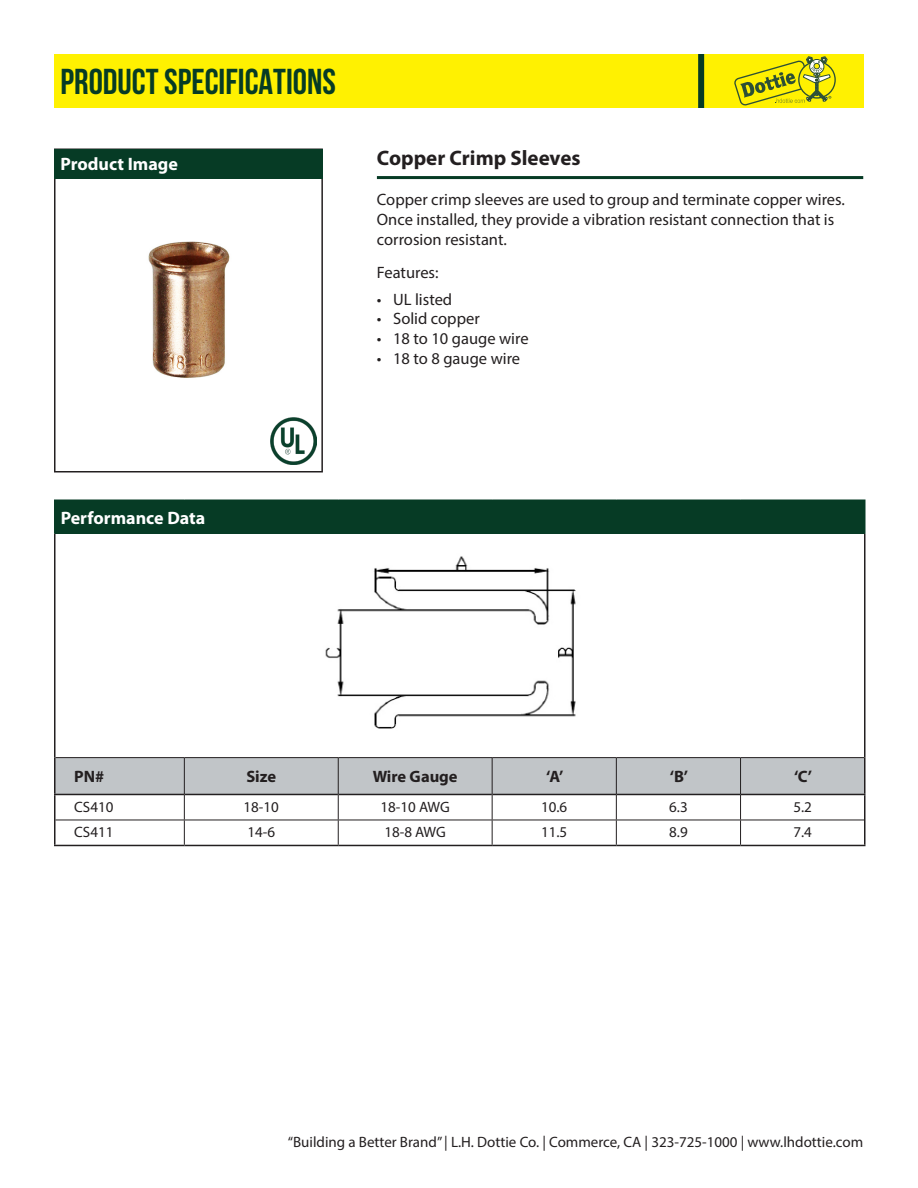
<style>
.page{position:relative;width:918px;height:1188px;background:#fff}
.page>*{position:absolute;margin:0;border:0;box-sizing:border-box;transform-origin:0 0}
.t1{font:700 36px "Bebas Neue";color:#063b25}
.t2{font:700 21px "Myriad Pro";color:#231f20}
.t3{font:700 18px "Myriad Pro";color:#fff}
.t4{font:16.5px/19.8px "Myriad Pro";color:#231f20}
.t5{font:700 16.5px "Myriad Pro";color:#231f20}
.t6{font:15px "Myriad Pro";color:#231f20}
</style>
<div class="page">
<div style="left:54px;top:148px;width:269px;height:324px;border:2px solid #231f20"></div>
<div style="left:55px;top:500px;width:810px;height:34px;background:#063b25"></div>
<hr style="left:54px;top:758px;width:2px;height:36px;background:#231f20">
<hr style="left:864px;top:758px;width:2px;height:36px;background:#231f20">
<hr style="left:54px;top:794px;width:130px;height:1px;background:#231f20">
<hr style="left:54px;top:795px;width:2px;height:25px;background:#231f20">
<hr style="left:741px;top:794px;width:125px;height:1px;background:#231f20">
<hr style="left:864px;top:795px;width:2px;height:25px;background:#231f20">
<hr style="left:54px;top:820px;width:2px;height:25px;background:#231f20">
<hr style="left:864px;top:820px;width:2px;height:25px;background:#231f20">
<hr style="left:54px;top:845px;width:130px;height:1px;background:#231f20">
<hr style="left:184px;top:845px;width:154px;height:1px;background:#231f20">
<hr style="left:338px;top:845px;width:154px;height:1px;background:#231f20">
<hr style="left:492px;top:845px;width:124px;height:1px;background:#231f20">
<hr style="left:616px;top:845px;width:125px;height:1px;background:#231f20">
<hr style="left:741px;top:845px;width:125px;height:1px;background:#231f20">
<hr style="left:54px;top:500px;width:130px;height:1px;background:#063b25">
<hr style="left:54px;top:501px;width:2px;height:33px;background:#063b25">
<hr style="left:741px;top:500px;width:125px;height:1px;background:#063b25">
<hr style="left:864px;top:501px;width:2px;height:33px;background:#063b25">
<hr style="left:54px;top:534px;width:2px;height:224px;background:#231f20">
<hr style="left:864px;top:534px;width:2px;height:224px;background:#231f20">
<hr style="left:56px;top:757px;width:128px;height:1px;background:#231f20">
<hr style="left:184px;top:757px;width:154px;height:1px;background:#231f20">
<hr style="left:338px;top:757px;width:154px;height:1px;background:#231f20">
<hr style="left:492px;top:757px;width:124px;height:1px;background:#231f20">
<hr style="left:616px;top:757px;width:125px;height:1px;background:#231f20">
<hr style="left:741px;top:757px;width:123px;height:1px;background:#231f20">
<svg style="left:55px;top:758px;width:810px;height:87px"></svg>
<div style="left:54px;top:54px;width:810px;height:54px;background:#fff101"></div>
<div style="left:54px;top:149px;width:269px;height:30px;background:#063b25"></div>
<div style="left:698px;top:54px;width:6px;height:54px;background:#063b25"></div>
<hr style="left:377px;top:176px;width:486px;height:3px;background:#063b25">
<img style="left:148px;top:241px;width:82px;height:137px">
<img style="left:270px;top:417px;width:47px;height:47px">
<svg style="left:799px;top:62px;width:36px;height:36px"></svg>
<div style="left:798px;top:61px;width:38px;height:38px;border:1px solid #2d5035;border-radius:50%"></div>
<svg style="left:734px;top:56px;width:97px;height:50px"></svg>
<img style="left:325px;top:556px;width:251px;height:173px">
<p class="t1" style="left:60px;top:62px;width:277px">PRODUCT SPECIFICATIONS</p>
<p class="t3" style="left:60px;top:154px;width:119px">Product Image</p>
<p class="t2" style="left:377px;top:146px;width:205px">Copper Crimp Sleeves</p>
<p class="t4" style="left:377px;top:189px;width:470px">Copper crimp sleeves are used to group and terminate copper wires.<br>Once installed, they provide a vibration resistant connection that is corrosion resistant.</p>
<p class="t4" style="left:377px;top:262px;width:63px">Features:</p>
<p class="t4" style="left:377px;top:289px;width:77px">• UL listed</p>
<p class="t4" style="left:377px;top:309px;width:104px">• Solid copper</p>
<p class="t4" style="left:377px;top:328px;width:153px">• 18 to 10 gauge wire</p>
<p class="t4" style="left:377px;top:348px;width:145px">• 18 to 8 gauge wire</p>
<p class="t3" style="left:61px;top:508px;width:146px">Performance Data</p>
<p class="t5" style="left:74px;top:767px;width:32px">PN#</p>
<p class="t5" style="left:246px;top:767px;width:31px">Size</p>
<p class="t5" style="left:373px;top:767px;width:86px">Wire Gauge</p>
<p class="t5" style="left:546px;top:767px;width:19px">‘A’</p>
<p class="t5" style="left:670px;top:767px;width:20px">‘B’</p>
<p class="t5" style="left:794px;top:767px;width:19px">‘C’</p>
<p class="t6" style="left:74px;top:797px;width:41px">CS410</p>
<p class="t6" style="left:244px;top:797px;width:37px">18-10</p>
<p class="t6" style="left:381px;top:797px;width:71px">18-10 AWG</p>
<p class="t6" style="left:541px;top:797px;width:28px">10.6</p>
<p class="t6" style="left:669px;top:797px;width:20px">6.3</p>
<p class="t6" style="left:793px;top:797px;width:20px">5.2</p>
<p class="t6" style="left:74px;top:823px;width:41px">CS411</p>
<p class="t6" style="left:247px;top:823px;width:29px">14-6</p>
<p class="t6" style="left:384px;top:823px;width:63px">18-8 AWG</p>
<p class="t6" style="left:541px;top:823px;width:28px">11.5</p>
<p class="t6" style="left:669px;top:823px;width:20px">8.9</p>
<p class="t6" style="left:793px;top:823px;width:20px">7.4</p>
<p class="t6" style="left:288px;top:1132px;width:577px">“Building a Better Brand” | L.H. Dottie Co. | Commerce, CA | 323-725-1000 | www.lhdottie.com</p>
</div>
